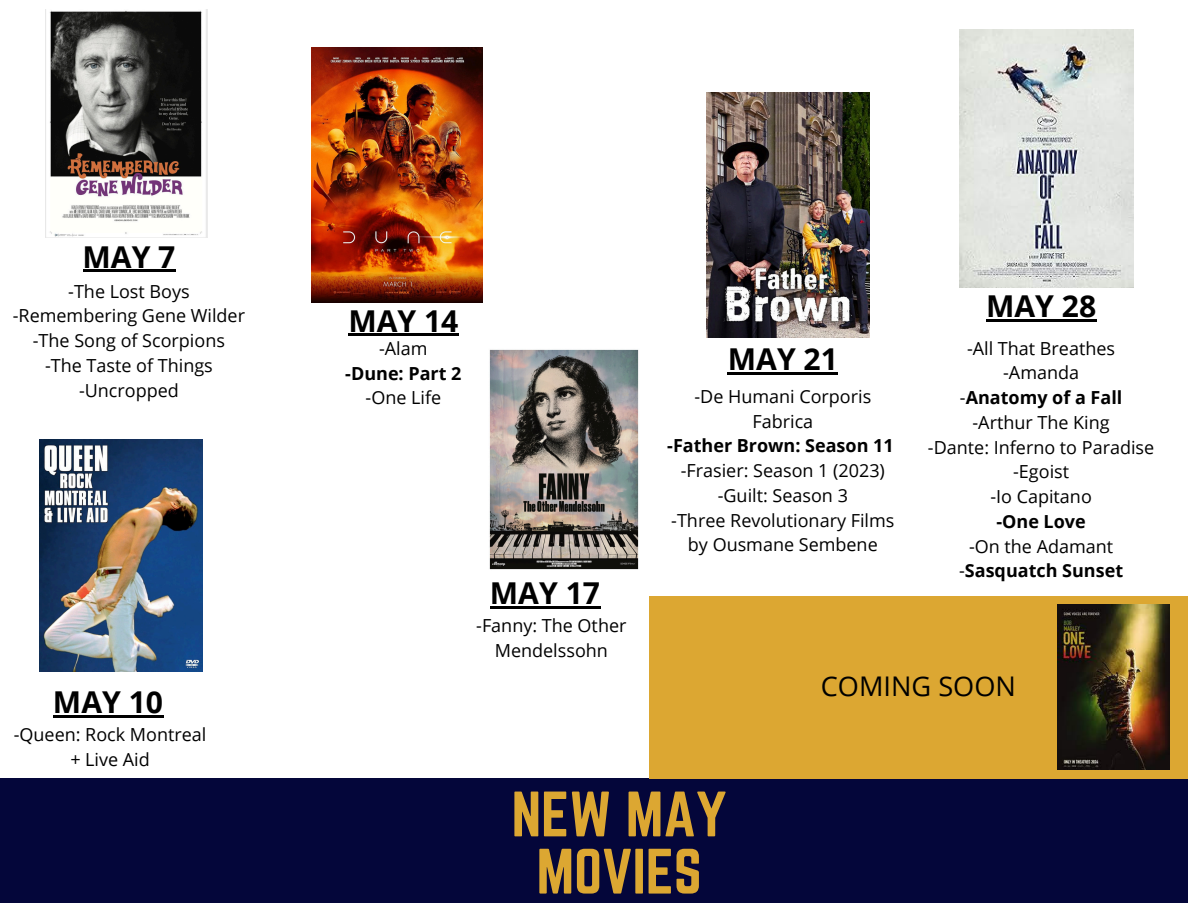
<style>
.page{position:relative;width:1188px;height:918px;background:#fff}
.page>*{position:absolute;margin:0;border:0;box-sizing:border-box;transform-origin:0 0}
.t1{font:56.1px/57.2px "Norwester";color:#dca732;text-align:center}
.t2{font:700 30.15px "Open Sans";color:#000}
.t3{font:27.15px "Open Sans";color:#000}
.t4{font:18px/24.8px "Open Sans";color:#000;text-align:center}
.t5{font:700 18px "Open Sans";color:#000}
.s1{font-weight:400}
</style>
<div class="page">
<div style="left:0;top:778px;width:1188px;height:125px;background:#04063a"></div>
<div style="left:649px;top:596px;width:539px;height:182px;background:#dca732"></div>
<img style="left:959px;top:29px;width:175px;height:258px">
<img style="left:1058px;top:605px;width:111px;height:164px">
<img style="left:311px;top:48px;width:171px;height:254px">
<img style="left:40px;top:440px;width:163px;height:231px">
<img style="left:46px;top:9px;width:162px;height:229px">
<img style="left:489px;top:349px;width:150px;height:221px">
<img style="left:706px;top:92px;width:164px;height:245px">
<hr style="left:83px;top:270px;width:93px;height:2px;background:#000">
<hr style="left:348px;top:334px;width:111px;height:2px;background:#000">
<hr style="left:490px;top:606px;width:110px;height:3px;background:#000">
<hr style="left:728px;top:372px;width:110px;height:2px;background:#000">
<hr style="left:53px;top:715px;width:110px;height:3px;background:#000">
<hr style="left:986px;top:319px;width:110px;height:2px;background:#000">
<p class="t2" style="left:83px;top:235px;width:94px">MAY 7</p>
<h2 class="t4" style="left:68px;top:278px;width:123px">-The Lost Boys</h2>
<p class="t4" style="left:13px;top:303px;width:234px">-Remembering Gene Wilder</p>
<p class="t4" style="left:33px;top:328px;width:194px">-The Song of Scorpions</p>
<p class="t4" style="left:45px;top:352px;width:169px">-The Taste of Things</p>
<p class="t4" style="left:79px;top:377px;width:101px">-Uncropped</p>
<p class="t2" style="left:53px;top:681px;width:112px">MAY 10</p>
<p class="t4" style="left:14px;top:722px;width:194px">-Queen: Rock Montreal + Live Aid</p>
<p class="t2" style="left:348px;top:299px;width:112px">MAY 14</p>
<h2 class="t4" style="left:379px;top:336px;width:50px">-Alam</h2>
<h2 class="t5" style="left:345px;top:360px;width:118px">-Dune: Part 2</h2>
<p class="t4" style="left:366px;top:385px;width:77px">-One Life</p>
<p class="t2" style="left:490px;top:572px;width:112px">MAY 17</p>
<p class="t4" style="left:476px;top:613px;width:152px">-Fanny: The Other<br>Mendelssohn</p>
<p class="t2" style="left:728px;top:338px;width:112px">MAY 21</p>
<p class="t4" style="left:694px;top:384px;width:178px">-De Humani Corporis<br>Fabrica</p>
<p class="t5" style="left:667px;top:433px;width:228px">-Father Brown: Season 11</p>
<p class="t4" style="left:681px;top:458px;width:206px">-Frasier: Season 1 (2023)</p>
<p class="t4" style="left:718px;top:483px;width:132px">-Guilt: Season 3</p>
<p class="t4" style="left:671px;top:507px;width:225px">-Three Revolutionary Films by Ousmane Sembene</p>
<p class="t2" style="left:986px;top:285px;width:112px">MAY 28</p>
<p class="t4" style="left:967px;top:335px;width:150px">-All That Breathes</p>
<p class="t4" style="left:1003px;top:360px;width:77px">-Amanda</p>
<p class="t5" style="left:960px;top:385px;width:164px"><span class="s1">-</span>Anatomy of a Fall</p>
<p class="t4" style="left:973px;top:410px;width:139px">-Arthur The King</p>
<p class="t4" style="left:928px;top:434px;width:228px">-Dante: Inferno to Paradise</p>
<p class="t4" style="left:1013px;top:459px;width:57px">-Egoist</p>
<h2 class="t4" style="left:990px;top:484px;width:103px">-Io Capitano</h2>
<p class="t5" style="left:996px;top:509px;width:91px">-One Love</p>
<p class="t4" style="left:969px;top:533px;width:146px">-On the Adamant</p>
<p class="t5" style="left:959px;top:558px;width:166px"><span class="s1">-</span>Sasquatch Sunset</p>
<p class="t3" style="left:821px;top:667px;width:197px">COMING SOON</p>
<p class="t1" style="left:512px;top:785px;width:217px">NEW MAY<br>MOVIES</p>
</div>
